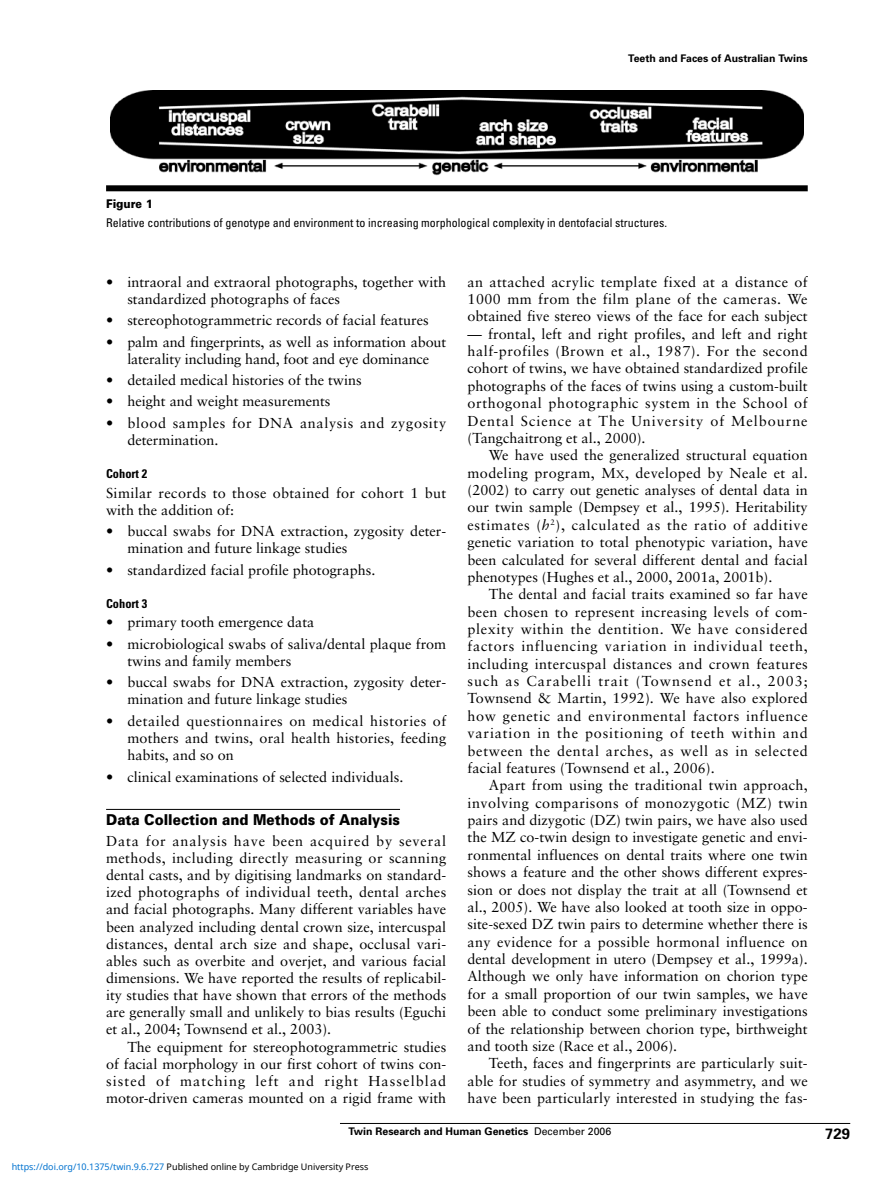
<style>
.page{position:relative;width:893px;height:1191px;background:#fff}
.page>*{position:absolute;margin:0;border:0;box-sizing:border-box;transform-origin:0 0}
.t1{font:900 15px "Univers";color:#000;scale:.9 1}
.t2{font:700 15px "Univers";color:#000}
.t3{font:14.4px/17.4px "Sabon";color:#000;text-align:justify}
.t4{font:14.4px/17.1px "Sabon";letter-spacing:.025em;color:#000}
.t5{font:14.4px/17.1px "Sabon";letter-spacing:.045em;color:#000}
.t6{font:700 condensed 12.3px "Univers";color:#000}
.t7{font:condensed 12px "Univers";color:#000}
.t8{font:900 12px "Univers";color:#000;scale:.9 1}
.t9{font:700 10.5px "Univers";color:#000}
.t10{font:9px "Noto Sans";color:#000}
.s1{font-size:10.8px}
.s2{font-style:italic}
.s3{font-weight:400}
.s4{color:#0172cf}
</style>
<div class="page">
<hr style="left:106px;top:809px;width:294px;height:1px;background:#000">
<img style="left:111px;top:91px;width:693px;height:85px">
<div style="left:106px;top:185px;width:702px;height:6px;background:#000"></div>
<hr style="left:340px;top:1123px;width:510px;height:1px;background:#000">
<p class="t9" style="left:628px;top:55px;width:181px">Teeth and Faces of Australian Twins</p>
<p class="t8" style="left:106px;top:200px;width:53px">Figure 1</p>
<p class="t7" style="left:106px;top:218px;width:563px">Relative contributions of genotype and environment to increasing morphological complexity in dentofacial structures.</p>
<p class="t3" style="left:127px;top:274px;width:320px;text-indent:-21px">• intraoral and extraoral photographs, together with standardized photographs of faces</p>
<p class="t3" style="left:106px;top:313px;width:324px">• stereophotogrammetric records of facial features</p>
<p class="t3" style="left:106px;top:334px;width:342px;text-align:center">• palm and fingerprints, as well as information about laterality including hand, foot and eye dominance</p>
<p class="t3" style="left:106px;top:372px;width:257px">• detailed medical histories of the twins</p>
<p class="t3" style="left:106px;top:394px;width:226px">• height and weight measurements</p>
<p class="t5" style="left:127px;top:415px;width:320px;text-indent:-21px">• blood samples for DNA analysis and zygosity determination.</p>
<p class="t6" style="left:106px;top:469px;width:43px">Cohort 2</p>
<p class="t4" style="left:106px;top:485px;width:342px">Similar records to those obtained for cohort 1 but with the addition of:</p>
<p class="t3" style="left:127px;top:524px;width:320px;text-indent:-21px">• buccal swabs for DNA extraction, zygosity deter&shy;mination and future linkage studies</p>
<p class="t3" style="left:106px;top:562px;width:271px">• standardized facial profile photographs.</p>
<p class="t6" style="left:106px;top:599px;width:43px">Cohort 3</p>
<p class="t3" style="left:106px;top:615px;width:210px">• primary tooth emergence data</p>
<p class="t3" style="left:127px;top:636px;width:320px;text-indent:-21px">• microbiological swabs of saliva/dental plaque from twins and family members</p>
<p class="t3" style="left:127px;top:675px;width:320px;text-indent:-21px">• buccal swabs for DNA extraction, zygosity deter&shy;mination and future linkage studies</p>
<p class="t3" style="left:127px;top:713px;width:320px;text-indent:-21px">• detailed questionnaires on medical histories of mothers and twins, oral health histories, feeding habits, and so on</p>
<p class="t3" style="left:106px;top:769px;width:299px">• clinical examinations of selected individuals.</p>
<p class="t1" style="left:106px;top:813px;width:328px">Data Collection and Methods of Analysis</p>
<p class="t3" style="left:106px;top:833px;width:342px">Data for analysis have been acquired by several methods, including directly measuring or scanning dental casts, and by digitising landmarks on standard&shy;ized photographs of individual teeth, dental arches and facial photographs. Many different variables have been analyzed including dental crown size, intercuspal distances, dental arch size and shape, occlusal vari&shy;ables such as overbite and overjet, and various facial dimensions. We have reported the results of replicabil&shy;ity studies that have shown that errors of the methods are generally small and unlikely to bias results (Eguchi et al., 2004; Townsend et al., 2003).</p>
<p class="t3" style="left:106px;top:1039px;width:342px;text-indent:21px">The equipment for stereophotogrammetric studies of facial morphology in our first cohort of twins con&shy;sisted of matching left and right Hasselblad motor-driven cameras mounted on a rigid frame with</p>
<p class="t3" style="left:468px;top:274px;width:342px">an attached acrylic template fixed at a distance of 1000 mm from the film plane of the cameras. We obtained five stereo views of the face for each subject</p>
<p class="t3" style="left:468px;top:326px;width:342px">— frontal, left and right profiles, and left and right half-profiles (Brown et al., 1987). For the second cohort of twins, we have obtained standardized profile photographs of the faces of twins using a custom-built orthogonal photographic system in the School of Dental Science at The University of Melbourne (Tangchaitrong et al., 2000).</p>
<p class="t3" style="left:468px;top:448px;width:342px;text-indent:21px">We have used the generalized structural equation modeling program, M<span class="s1">X</span>, developed by Neale et al. (2002) to carry out genetic analyses of dental data in our twin sample (Dempsey et al., 1995). Heritability estimates (<span class="s2">h</span><sup>2</sup>), calculated as the ratio of additive genetic variation to total phenotypic variation, have been calculated for several different dental and facial phenotypes (Hughes et al., 2000, 2001a, 2001b).</p>
<p class="t3" style="left:468px;top:587px;width:342px;text-indent:21px">The dental and facial traits examined so far have been chosen to represent increasing levels of com&shy;plexity within the dentition. We have considered factors influencing variation in individual teeth, including intercuspal distances and crown features such as Carabelli trait (Townsend et al., 2003; Townsend &amp; Martin, 1992). We have also explored how genetic and environmental factors influence variation in the positioning of teeth within and between the dental arches, as well as in selected facial features (Townsend et al., 2006).</p>
<p class="t3" style="left:468px;top:778px;width:342px;text-indent:21px">Apart from using the traditional twin approach, involving comparisons of monozygotic (MZ) twin pairs and dizygotic (DZ) twin pairs, we have also used the MZ co-twin design to investigate genetic and envi&shy;ronmental influences on dental traits where one twin shows a feature and the other shows different expres&shy;sion or does not display the trait at all (Townsend et al., 2005). We have also looked at tooth size in oppo&shy;site-sexed DZ twin pairs to determine whether there is any evidence for a possible hormonal influence on dental development in utero (Dempsey et al., 1999a).<br>Although we only have information on chorion type for a small proportion of our twin samples, we have been able to conduct some preliminary investigations of the relationship between chorion type, birthweight and tooth size (Race et al., 2006).</p>
<p class="t3" style="left:468px;top:1055px;width:342px;text-indent:21px">Teeth, faces and fingerprints are particularly suit&shy;able for studies of symmetry and asymmetry, and we have been particularly interested in studying the fas-</p>
<p class="t9" style="left:348px;top:1127px;width:264px">Twin Research and Human Genetics <span class="s3">December 2006</span></p>
<p class="t10" style="left:12px;top:1160px;width:358px"><span class="s4">https://doi.org/10.1375/twin.9.6.727</span> Published online by Cambridge University Press</p>
<p class="t2" style="left:825px;top:1127px;width:27px">729</p>
</div>
